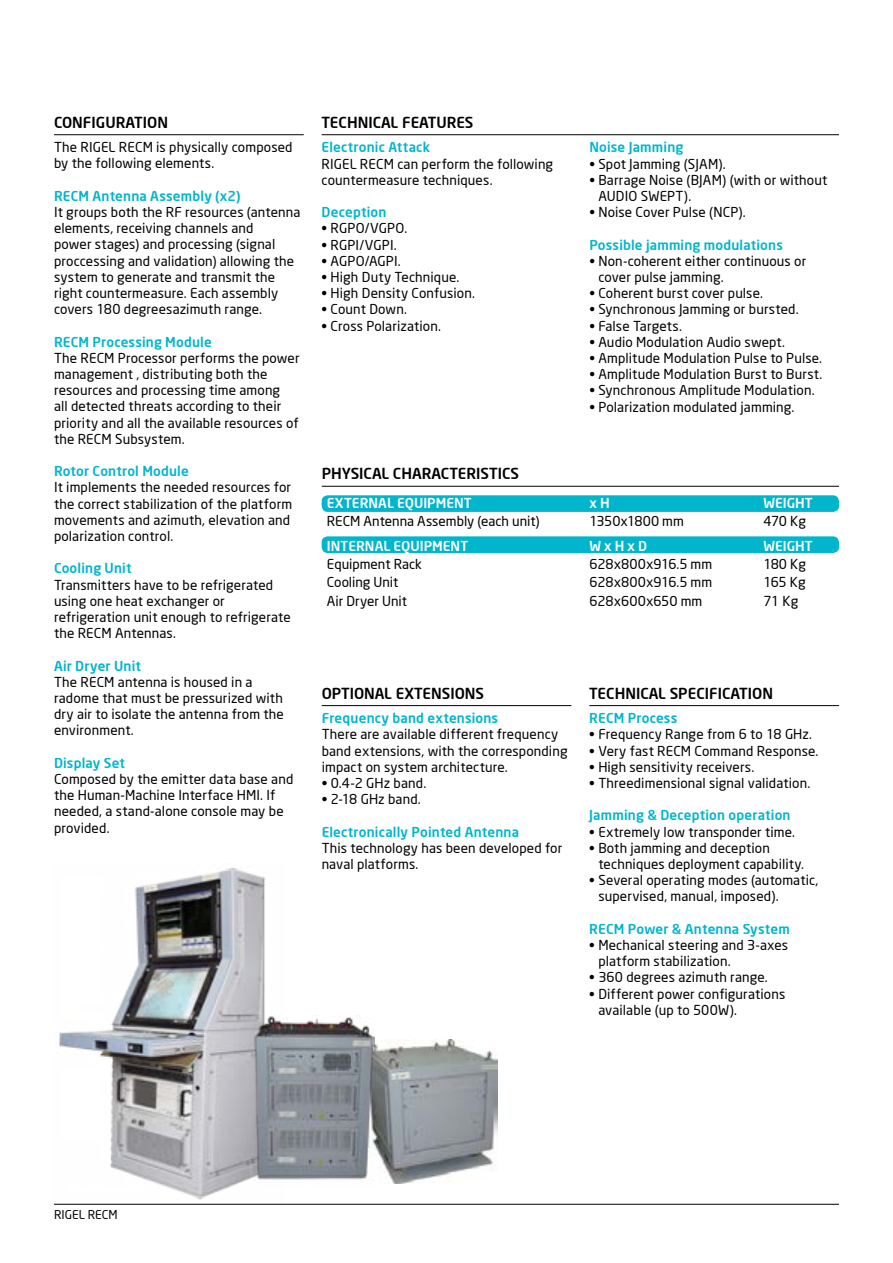
<style>
.page{position:relative;width:893px;height:1263px;background:#fff}
.page>*{position:absolute;margin:0;border:0;box-sizing:border-box;transform-origin:0 0}
.t1{font:500 15px "Neo Sans";color:#000}
.t2{font:13.5px/16.2px "Neo Sans";letter-spacing:.01em;color:#000}
.t3{font:500 13.5px "Neo Sans";letter-spacing:.015em;color:#00b5cc}
.t4{font:500 13.5px "Neo Sans";color:#fff}
.t5{font:12px "Neo Sans";color:#000}
</style>
<div class="page">
<hr style="left:54px;top:1204px;width:785px;height:1px;background:#000">
<hr style="left:54px;top:134px;width:250px;height:1px;background:#000">
<hr style="left:322px;top:134px;width:517px;height:1px;background:#000">
<hr style="left:322px;top:705px;width:249px;height:1px;background:#000">
<hr style="left:589px;top:705px;width:250px;height:1px;background:#000">
<hr style="left:322px;top:486px;width:517px;height:1px;background:#000">
<div style="left:322px;top:495px;width:517px;height:17px;background:#00b5cc;border-radius:6px"></div>
<div style="left:322px;top:536px;width:517px;height:17px;background:#00b5cc;border-radius:6px"></div>
<img style="left:54px;top:867px;width:231px;height:338px">
<img style="left:374px;top:1039px;width:123px;height:144px">
<img style="left:253px;top:1015px;width:121px;height:171px">
<p class="t1" style="left:54px;top:113px;width:116px">CONFIGURATION</p>
<p class="t1" style="left:322px;top:113px;width:153px">TECHNICAL FEATURES</p>
<p class="t2" style="left:54px;top:139px;width:240px">The RIGEL RECM is physically composed by the following elements.</p>
<p class="t3" style="left:54px;top:187px;width:188px">RECM Antenna Assembly (x2)</p>
<p class="t2" style="left:54px;top:204px;width:248px">It groups both the RF resources (antenna elements, receiving channels and<br>power stages) and processing (signal proccessing and validation) allowing the system to generate and transmit the right countermeasure. Each assembly covers 180 degreesazimuth range.</p>
<p class="t3" style="left:54px;top:333px;width:159px">RECM Processing Module</p>
<p class="t2" style="left:54px;top:350px;width:247px">The RECM Processor performs the power management , distributing both the resources and processing time among<br>all detected threats according to their priority and all the available resources of the RECM Subsystem.</p>
<p class="t3" style="left:54px;top:463px;width:136px">Rotor Control Module</p>
<p class="t2" style="left:54px;top:479px;width:240px">It implements the needed resources for the correct stabilization of the platform movements and azimuth, elevation and polarization control.</p>
<p class="t3" style="left:54px;top:560px;width:79px">Cooling Unit</p>
<p class="t2" style="left:54px;top:576px;width:238px">Transmitters have to be refrigerated using one heat exchanger or refrigeration unit enough to refrigerate the RECM Antennas.</p>
<p class="t3" style="left:54px;top:657px;width:89px">Air Dryer Unit</p>
<p class="t2" style="left:54px;top:674px;width:231px">The RECM antenna is housed in a radome that must be pressurized with dry air to isolate the antenna from the environment.</p>
<p class="t3" style="left:54px;top:754px;width:73px">Display Set</p>
<p class="t2" style="left:54px;top:771px;width:241px">Composed by the emitter data base and the Human-Machine Interface HMI. If needed, a stand-alone console may be provided.</p>
<p class="t3" style="left:322px;top:139px;width:110px">Electronic Attack</p>
<p class="t2" style="left:322px;top:155px;width:233px">RIGEL RECM can perform the following countermeasure techniques.</p>
<p class="t3" style="left:322px;top:204px;width:66px">Deception</p>
<p class="t2" style="left:322px;top:220px;width:87px">• RGPO/VGPO.</p>
<p class="t2" style="left:322px;top:236px;width:77px">• RGPI/VGPI.</p>
<p class="t2" style="left:322px;top:252px;width:81px">• AGPO/AGPI.</p>
<p class="t2" style="left:322px;top:269px;width:139px">• High Duty Technique.</p>
<p class="t2" style="left:322px;top:285px;width:155px">• High Density Confusion.</p>
<p class="t2" style="left:322px;top:301px;width:87px">• Count Down.</p>
<p class="t2" style="left:322px;top:317px;width:121px">• Cross Polarization.</p>
<p class="t3" style="left:589px;top:139px;width:95px">Noise Jamming</p>
<p class="t2" style="left:589px;top:155px;width:138px">• Spot Jamming (SJAM).</p>
<p class="t2" style="left:598px;top:171px;width:231px;text-indent:-9px">• Barrage Noise (BJAM) (with or without<br>AUDIO SWEPT).</p>
<p class="t2" style="left:589px;top:204px;width:158px">• Noise Cover Pulse (NCP).</p>
<p class="t3" style="left:589px;top:236px;width:195px">Possible jamming modulations</p>
<p class="t2" style="left:598px;top:252px;width:209px;text-indent:-9px">• Non-coherent either continuous or cover pulse jamming.</p>
<p class="t2" style="left:589px;top:285px;width:175px">• Coherent burst cover pulse.</p>
<p class="t2" style="left:589px;top:301px;width:211px">• Synchronous Jamming or bursted.</p>
<p class="t2" style="left:589px;top:317px;width:94px">• False Targets.</p>
<p class="t2" style="left:589px;top:333px;width:197px">• Audio Modulation Audio swept.</p>
<p class="t2" style="left:589px;top:350px;width:234px">• Amplitude Modulation Pulse to Pulse.</p>
<p class="t2" style="left:589px;top:366px;width:234px">• Amplitude Modulation Burst to Burst.</p>
<p class="t2" style="left:589px;top:382px;width:227px">• Synchronous Amplitude Modulation.</p>
<p class="t2" style="left:589px;top:398px;width:207px">• Polarization modulated jamming.</p>
<p class="t1" style="left:322px;top:464px;width:199px">PHYSICAL CHARACTERISTICS</p>
<p class="t4" style="left:327px;top:494px;width:146px">EXTERNAL EQUIPMENT</p>
<p class="t4" style="left:589px;top:494px;width:22px">x H</p>
<p class="t4" style="left:763px;top:494px;width:51px">WEIGHT</p>
<p class="t2" style="left:327px;top:513px;width:214px">RECM Antenna Assembly (each unit)</p>
<p class="t2" style="left:589px;top:513px;width:96px">1350x1800 mm</p>
<p class="t2" style="left:763px;top:513px;width:44px">470 Kg</p>
<p class="t4" style="left:327px;top:537px;width:143px">INTERNAL EQUIPMENT</p>
<p class="t4" style="left:589px;top:537px;width:59px">W x H x D</p>
<p class="t4" style="left:763px;top:537px;width:51px">WEIGHT</p>
<p class="t2" style="left:327px;top:556px;width:96px">Equipment Rack</p>
<p class="t2" style="left:589px;top:556px;width:124px">628x800x916.5 mm</p>
<p class="t2" style="left:763px;top:556px;width:44px">180 Kg</p>
<p class="t2" style="left:327px;top:574px;width:73px">Cooling Unit</p>
<p class="t2" style="left:589px;top:574px;width:124px">628x800x916.5 mm</p>
<p class="t2" style="left:763px;top:574px;width:44px">165 Kg</p>
<p class="t2" style="left:327px;top:592px;width:82px">Air Dryer Unit</p>
<p class="t2" style="left:589px;top:592px;width:114px">628x600x650 mm</p>
<p class="t2" style="left:763px;top:592px;width:36px">71 Kg</p>
<p class="t1" style="left:589px;top:684px;width:185px">TECHNICAL SPECIFICATION</p>
<p class="t3" style="left:589px;top:710px;width:90px">RECM Process</p>
<p class="t2" style="left:589px;top:726px;width:224px">• Frequency Range from 6 to 18 GHz.</p>
<p class="t2" style="left:589px;top:742px;width:231px">• Very fast RECM Command Response.</p>
<p class="t2" style="left:589px;top:759px;width:167px">• High sensitivity receivers.</p>
<p class="t2" style="left:589px;top:775px;width:223px">• Threedimensional signal validation.</p>
<p class="t3" style="left:589px;top:807px;width:203px">Jamming &amp; Deception operation</p>
<p class="t2" style="left:589px;top:823px;width:207px">• Extremely low transponder time.</p>
<p class="t2" style="left:598px;top:840px;width:207px;text-indent:-9px">• Both jamming and deception techniques deployment capability.</p>
<p class="t2" style="left:598px;top:872px;width:222px;text-indent:-9px">• Several operating modes (automatic, supervised, manual, imposed).</p>
<p class="t3" style="left:589px;top:920px;width:202px">RECM Power &amp; Antenna System</p>
<p class="t2" style="left:598px;top:937px;width:191px;text-indent:-9px">• Mechanical steering and 3-axes platform stabilization.</p>
<p class="t2" style="left:589px;top:969px;width:180px">• 360 degrees azimuth range.</p>
<p class="t2" style="left:598px;top:985px;width:188px;text-indent:-9px">• Different power configurations available (up to 500W).</p>
<p class="t1" style="left:322px;top:684px;width:164px">OPTIONAL EXTENSIONS</p>
<p class="t3" style="left:322px;top:710px;width:178px">Frequency band extensions</p>
<p class="t2" style="left:322px;top:726px;width:247px">There are available different frequency band extensions, with the corresponding impact on system architecture.</p>
<p class="t2" style="left:322px;top:775px;width:106px">• 0.4-2 GHz band.</p>
<p class="t2" style="left:322px;top:791px;width:101px">• 2-18 GHz band.</p>
<p class="t3" style="left:322px;top:823px;width:199px">Electronically Pointed Antenna</p>
<p class="t2" style="left:322px;top:840px;width:242px">This technology has been developed for naval platforms.</p>
<p class="t5" style="left:54px;top:1207px;width:65px">RIGEL RECM</p>
</div>
